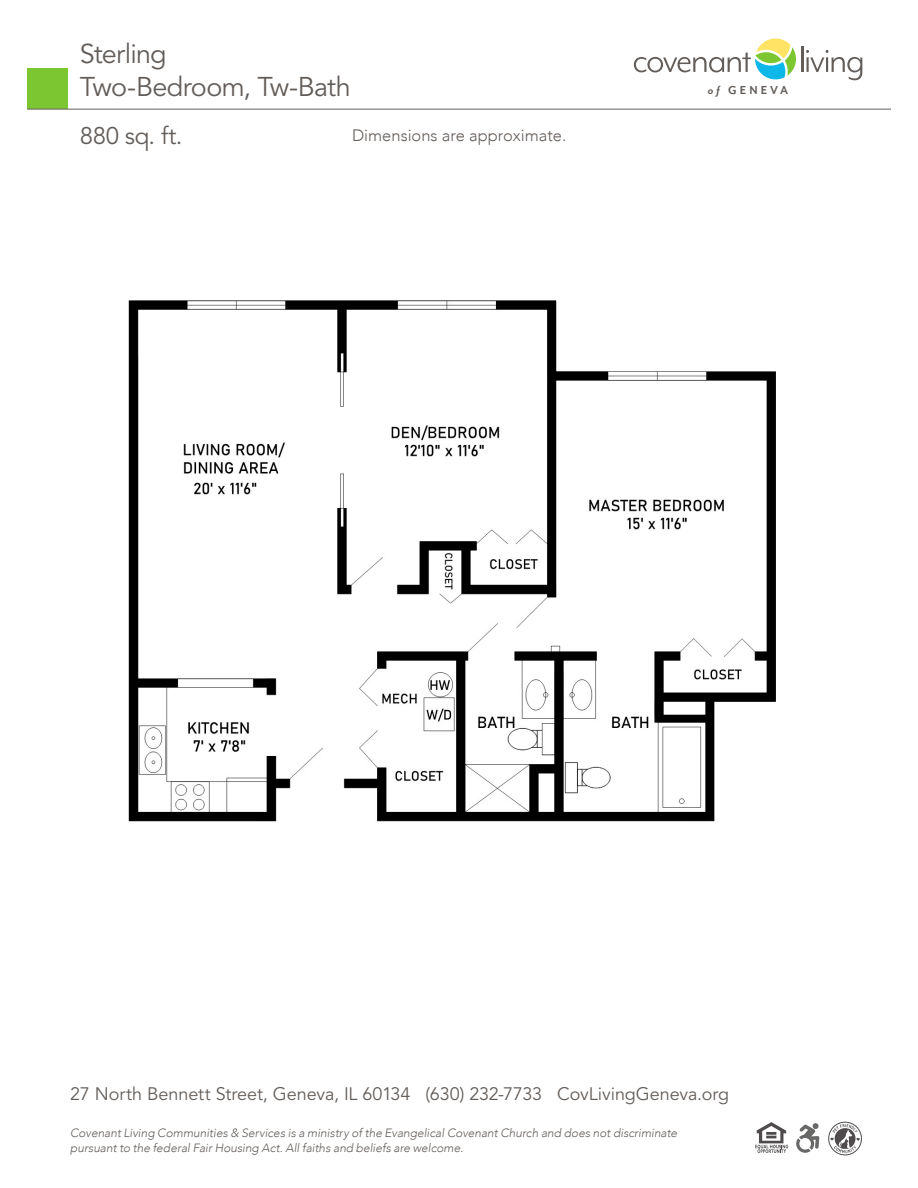
<style>
.page{position:relative;width:918px;height:1188px;background:#fff}
.page>*{position:absolute;margin:0;border:0;box-sizing:border-box;transform-origin:0 0}
.t1{font:27px "Avenir LT Std";letter-spacing:-.03em;color:#635d59}
.t2{font:24px "Avenir LT Std";letter-spacing:-.015em;color:#635d59}
.t3{font:18px "Avenir LT Std";letter-spacing:-.005em;color:#635d59}
.t4{font:300 16.5px "Avenir";color:#635d59}
.t5{font:700 13.35px "Mr Eaves Mod OT";letter-spacing:.24em;color:#635d59;scale:.96 1}
.t6{font:italic 300 12px/15px "Avenir";letter-spacing:-.005em;color:#635d59}
.s1{font-family:"Mr Eaves San OT";font-style:italic}
</style>
<div class="page">
<div style="left:27px;top:69px;width:41px;height:40px;background:#7cc731"></div>
<svg style="left:634px;top:38px;width:162px;height:42px"></svg>
<hr style="left:801px;top:47px;width:2px;height:25px;background:#635d59">
<svg style="left:806px;top:50px;width:56px;height:30px"></svg>
<hr style="left:27px;top:109px;width:864px;height:1px;background:#635d59">
<div style="left:828px;top:1122px;width:34px;height:33px;border:1px solid #231f20;border-radius:50%"></div>
<svg style="left:830px;top:1124px;width:30px;height:29px"></svg>
<svg style="left:796px;top:1123px;width:23px;height:30px"></svg>
<svg style="left:755px;top:1122px;width:33px;height:31px"></svg>
<img style="left:128px;top:300px;width:648px;height:522px">
<p class="t1" style="left:80px;top:38px;width:88px">Sterling</p>
<p class="t1" style="left:80px;top:71px;width:272px">Two-Bedroom, Tw-Bath</p>
<p class="t2" style="left:80px;top:122px;width:104px">880 sq. ft.</p>
<h3 class="t4" style="left:352px;top:126px;width:216px">Dimensions are approximate.</h3>
<p class="t5" style="left:708px;top:83px;width:85px"><span class="s1">of</span> GENEVA</p>
<h3 class="t3" style="left:70px;top:1083px;width:661px">27 North Bennett Street, Geneva, IL 60134 (630) 232-7733 CovLivingGeneva.org</h3>
<p class="t6" style="left:70px;top:1125px;width:609px">Covenant Living Communities &amp; Services is a ministry of the Evangelical Covenant Church and does not discriminate pursuant to the federal Fair Housing Act. All faiths and beliefs are welcome.</p>
</div>
